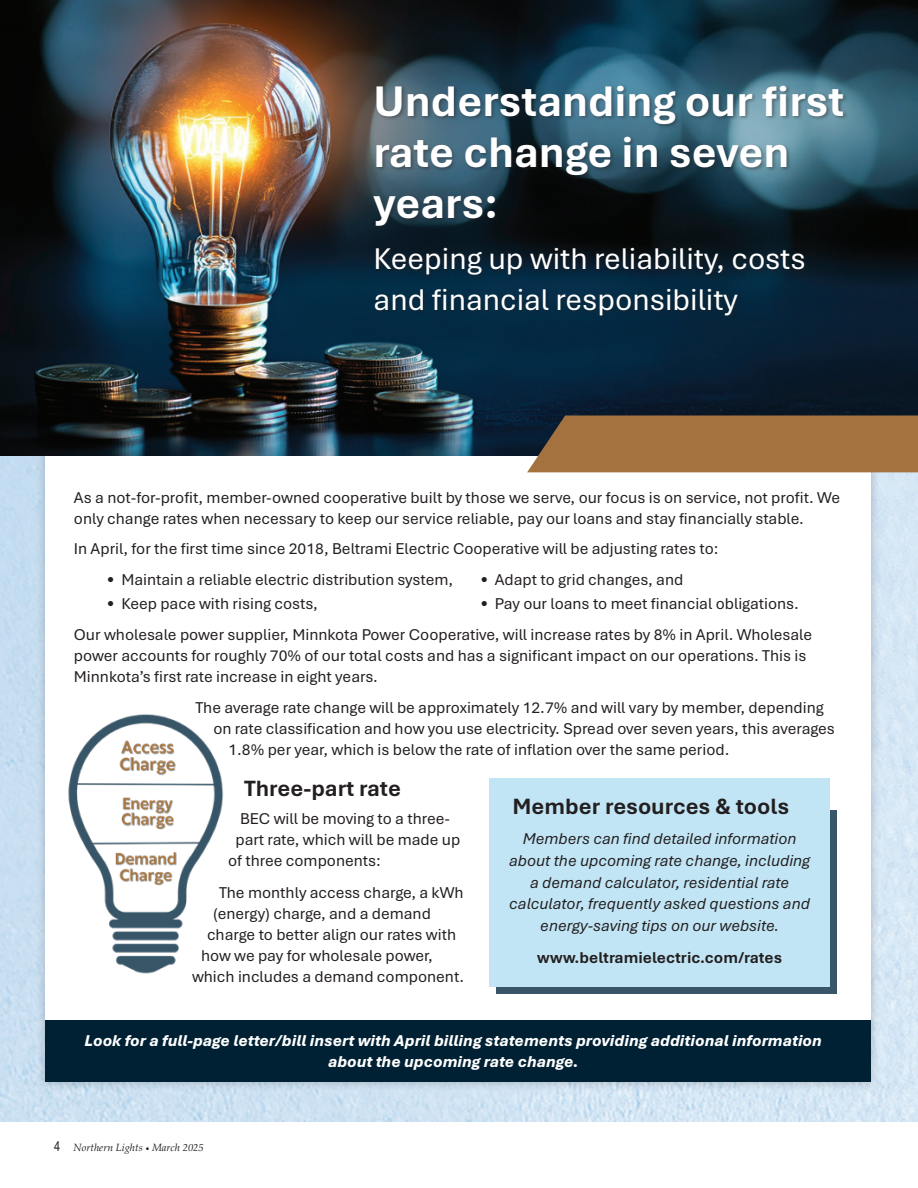
<style>
.page{position:relative;width:918px;height:1188px;background:#fff}
.page>*{position:absolute;margin:0;border:0;box-sizing:border-box;transform-origin:0 0}
.t1{font:700 45px/51px "Aptos";color:#fff}
.t2{font:31.5px/40.5px "Aptos";color:#fff}
.t3{font:700 23.25px "Aptos";color:#231f20}
.t4{font:16.5px/21px "Aptos";color:#231f20}
.t5{font:italic 16.5px/21.6px "Aptos";color:#231f20;text-align:center}
.t6{font:italic 800 16.5px/21px "Aptos";color:#fff;text-align:center}
.t7{font:700 16.5px "Aptos";color:#231f20}
.t8{font:italic 10.5px "Palatino Linotype";color:#231f20}
.s1{font-family:"Arial Narrow";font-style:normal;font-size:13.5px}
.s2{font-family:"Minion Pro"}
</style>
<div class="page">
<img style="left:0;top:0;width:918px;height:1121px">
<div style="left:36px;top:442px;width:844px;height:650px;background:#231f20;opacity:.25"></div>
<div style="left:45px;top:451px;width:825px;height:631px;background:#fff"></div>
<img style="left:68px;top:714px;width:156px;height:260px">
<div style="left:45px;top:1021px;width:825px;height:61px;background:#002134"></div>
<div style="left:372px;top:84px;width:476px;height:236px;background:#231f20;opacity:.45"></div>
<div style="left:496px;top:810px;width:341px;height:184px;background:#385668"></div>
<div style="left:489px;top:778px;width:341px;height:209px;background:#c1e5f5"></div>
<div style="left:527px;top:416px;width:391px;height:56px;background:#a3723e"></div>
<p class="t1" style="left:374px;top:74px;width:472px">Understanding our first rate change in seven years:</p>
<p class="t2" style="left:374px;top:237px;width:434px">Keeping up with reliability, costs and financial responsibility</p>
<p class="t4" style="left:74px;top:486px;width:768px">As a not-for-profit, member-owned cooperative built by those we serve, our focus is on service, not profit. We only change rates when necessary to keep our service reliable, pay our loans and stay financially stable.</p>
<p class="t4" style="left:74px;top:538px;width:646px">In April, for the first time since 2018, Beltrami Electric Cooperative will be adjusting rates to:</p>
<p class="t4" style="left:107px;top:569px;width:348px">• Maintain a reliable electric distribution system,</p>
<p class="t4" style="left:480px;top:569px;width:204px">• Adapt to grid changes, and</p>
<p class="t4" style="left:107px;top:593px;width:212px">• Keep pace with rising costs,</p>
<p class="t4" style="left:480px;top:593px;width:320px">• Pay our loans to meet financial obligations.</p>
<p class="t4" style="left:74px;top:623px;width:740px">Our wholesale power supplier, Minnkota Power Cooperative, will increase rates by 8% in April. Wholesale power accounts for roughly 70% of our total costs and has a significant impact on our operations. This is<br>Minnkota’s first rate increase in eight years.</p>
<p class="t4" style="left:195px;top:696px;width:630px">The average rate change will be approximately 12.7% and will vary by member, depending</p>
<p class="t4" style="left:213px;top:717px;width:623px">on rate classification and how you use electricity. Spread over seven years, this averages</p>
<p class="t4" style="left:228px;top:738px;width:503px">1.8% per year, which is below the rate of inflation over the same period.</p>
<p class="t3" style="left:244px;top:773px;width:158px">Three-part rate</p>
<p class="t4" style="left:240px;top:808px;width:212px">BEC will be moving to a three-</p>
<p class="t4" style="left:236px;top:829px;width:226px">part rate, which will be made up</p>
<p class="t4" style="left:228px;top:850px;width:154px">of three components:</p>
<p class="t4" style="left:219px;top:881px;width:246px">The monthly access charge, a kWh</p>
<p class="t4" style="left:213px;top:902px;width:219px">(energy) charge, and a demand</p>
<p class="t4" style="left:207px;top:923px;width:251px">charge to better align our rates with</p>
<p class="t4" style="left:201px;top:944px;width:234px">how we pay for wholesale power,</p>
<p class="t4" style="left:192px;top:965px;width:274px">which includes a demand component.</p>
<p class="t3" style="left:513px;top:790px;width:278px">Member resources &amp; tools</p>
<p class="t5" style="left:509px;top:827px;width:303px">Members can find detailed information about the upcoming rate change, including a demand calculator, residential rate calculator, frequently asked questions and energy-saving tips on our website.</p>
<p class="t7" style="left:537px;top:946px;width:246px">www.beltramielectric.com/rates</p>
<p class="t6" style="left:85px;top:1029px;width:739px">Look for a full-page letter/bill insert with April billing statements providing additional information about the upcoming rate change.</p>
<p class="t8" style="left:54px;top:1140px;width:151px"><span class="s1">4</span> Northern Lights <span class="s2">•</span> March 2025</p>
</div>
